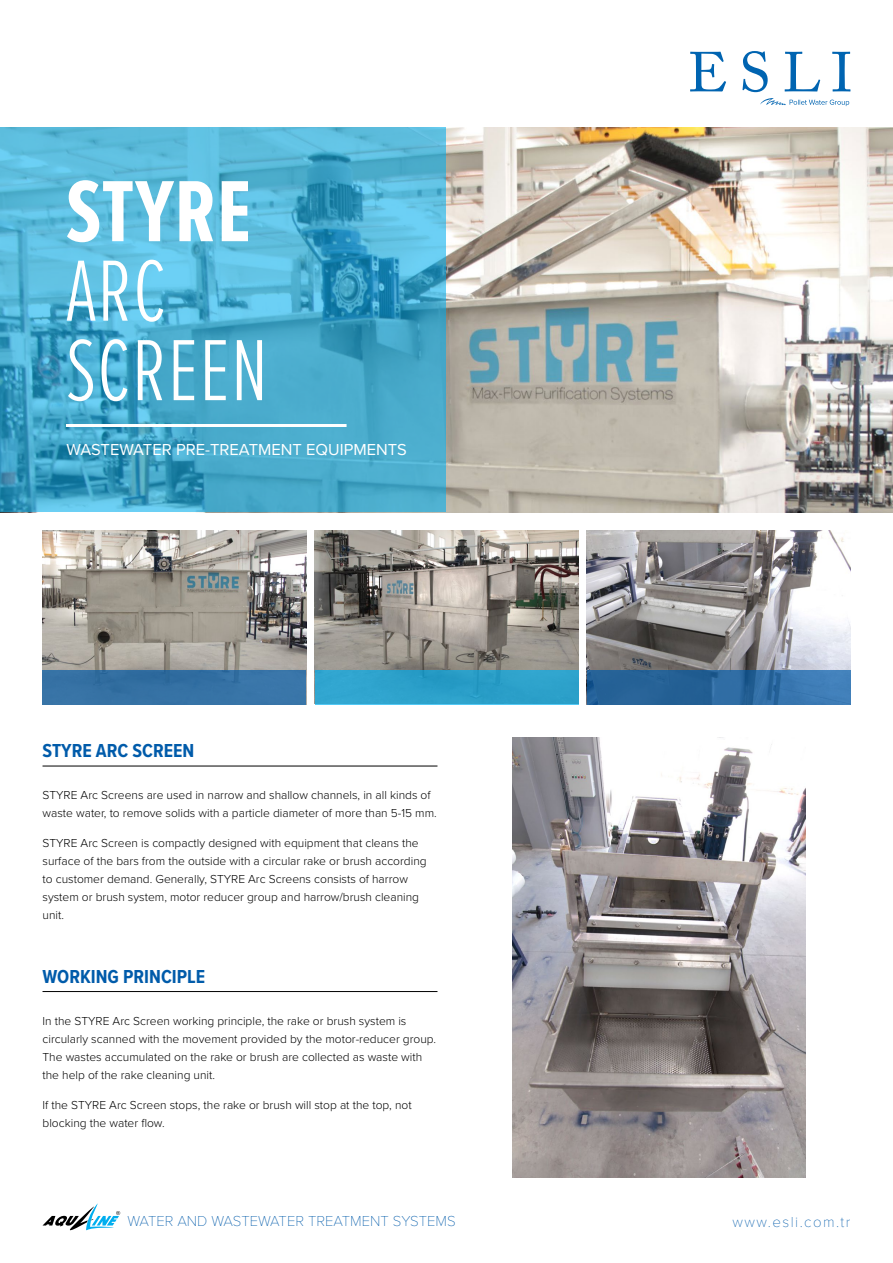
<style>
.page{position:relative;width:893px;height:1263px;background:#fff}
.page>*{position:absolute;margin:0;border:0;box-sizing:border-box;transform-origin:0 0}
.t1{font:300 90px/79.5px "Proxima Nova Ex Cn";letter-spacing:.01em;color:#fff}
.t2{font:700 90px "Proxima Nova Ex Cn";letter-spacing:.01em;color:#fff}
.t3{font:700 19.5px "Proxima Nova Cond";color:#005baa}
.t4{font:16.5px "Proxima Nova";color:#fff}
.t5{font:100 15px "Proxima Nova T";color:#005baa}
.t6{font:100 15px "Proxima Nova T";letter-spacing:.1em;color:#005baa}
.t7{font:300 12px/18px "Proxima Nova";color:#000}
</style>
<div class="page">
<img style="left:446px;top:127px;width:447px;height:385px">
<svg style="left:0;top:127px;width:446px;height:385px;background:#4caed0"></svg>
<hr style="left:66px;top:424px;width:281px;height:3px;background:#fff">
<svg style="left:760px;top:98px;width:89px;height:8px"></svg>
<svg style="left:690px;top:52px;width:36px;height:39px"></svg>
<svg style="left:742px;top:51px;width:26px;height:41px"></svg>
<svg style="left:785px;top:52px;width:35px;height:39px"></svg>
<svg style="left:832px;top:52px;width:18px;height:39px"></svg>
<img style="left:315px;top:531px;width:263px;height:140px">
<img style="left:587px;top:531px;width:263px;height:140px">
<img style="left:43px;top:531px;width:263px;height:140px">
<div style="left:43px;top:671px;width:263px;height:34px;background:#3672a5"></div>
<div style="left:315px;top:671px;width:263px;height:34px;background:#2da2cb"></div>
<svg style="left:587px;top:671px;width:263px;height:34px;background:#2d69a0"></svg>
<svg style="left:43px;top:1203px;width:77px;height:28px"></svg>
<hr style="left:43px;top:766px;width:394px;height:1px;background:#000">
<hr style="left:43px;top:991px;width:394px;height:1px;background:#000">
<img style="left:512px;top:738px;width:294px;height:440px">
<h1 class="t2" style="left:66px;top:146px;width:187px">STYRE</h1>
<h1 class="t1" style="left:66px;top:247px;width:204px">ARC<br>SCREEN</h1>
<h3 class="t4" style="left:67px;top:437px;width:342px">WASTEWATER PRE-TREATMENT EQUIPMENTS</h3>
<h2 class="t3" style="left:43px;top:736px;width:153px">STYRE ARC SCREEN</h2>
<p class="t7" style="left:43px;top:786px;width:396px">STYRE Arc Screens are used in narrow and shallow channels, in all kinds of waste water, to remove solids with a particle diameter of more than 5-15 mm.</p>
<p class="t7" style="left:43px;top:834px;width:386px">STYRE Arc Screen is compactly designed with equipment that cleans the surface of the bars from the outside with a circular rake or brush according to customer demand. Generally, STYRE Arc Screens consists of harrow system or brush system, motor reducer group and harrow/brush cleaning unit.</p>
<h2 class="t3" style="left:43px;top:962px;width:164px">WORKING PRINCIPLE</h2>
<p class="t7" style="left:43px;top:1011px;width:395px">In the STYRE Arc Screen working principle, the rake or brush system is circularly scanned with the movement provided by the motor-reducer group.<br>The wastes accumulated on the rake or brush are collected as waste with the help of the rake cleaning unit.</p>
<p class="t7" style="left:43px;top:1095px;width:371px">If the STYRE Arc Screen stops, the rake or brush will stop at the top, not blocking the water flow.</p>
<p class="t5" style="left:128px;top:1212px;width:330px">WATER AND WASTEWATER TREATMENT SYSTEMS</p>
<p class="t6" style="left:732px;top:1213px;width:120px">www.esli.com.tr</p>
</div>
